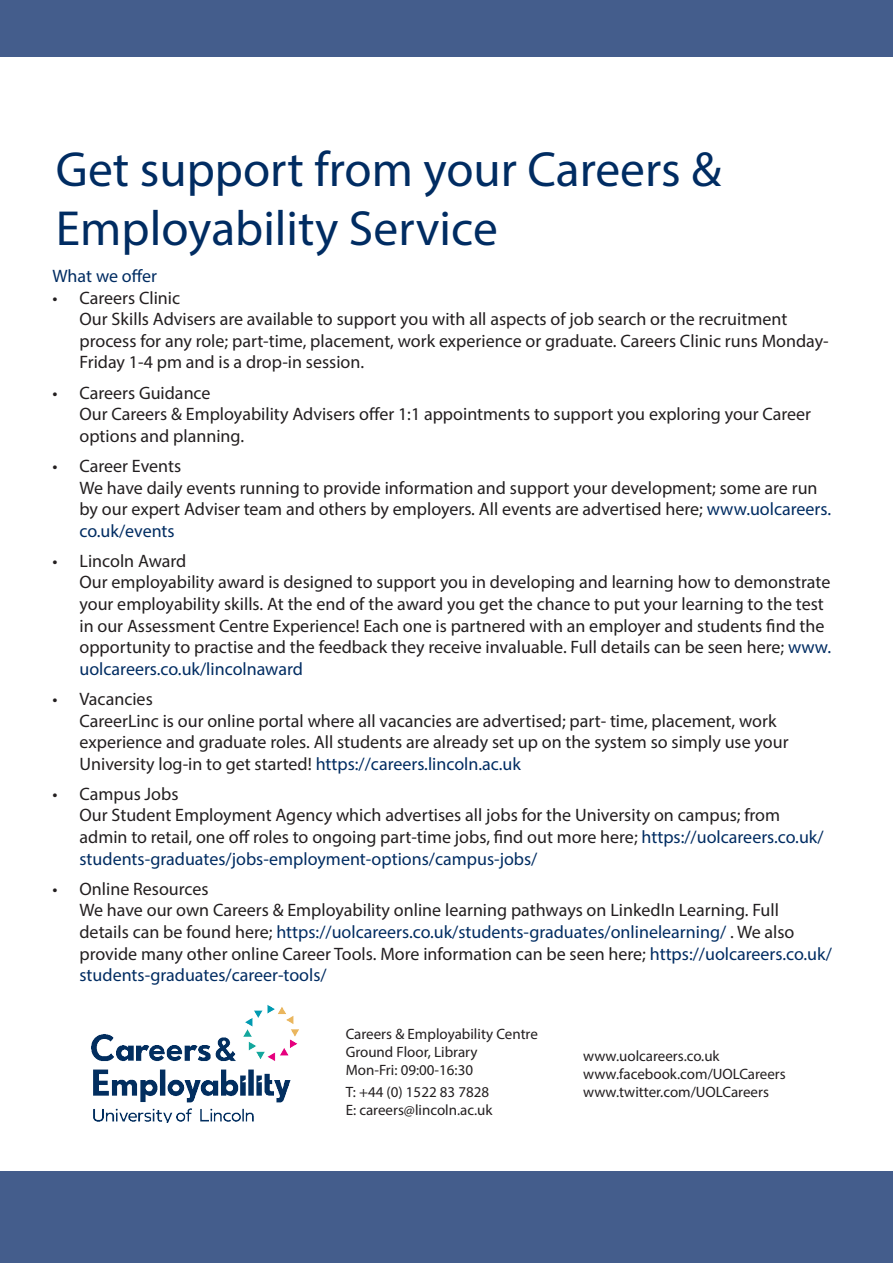
<style>
.page{position:relative;width:893px;height:1263px;background:#fff}
.page>*{position:absolute;margin:0;border:0;box-sizing:border-box;transform-origin:0 0}
.Header_One{font:49.5px/59.4px "Myriad Pro";color:#002c62}
.t1{font:18px/21.6px "Myriad Pro";color:#231f20}
.Header_Three{font:18px "Myriad Pro";color:#002c62}
.Contact_Details{font:15px "Myriad Pro";color:#231f20}
.s1{color:#002c62}
</style>
<div class="page">
<img style="left:91px;top:1005px;width:208px;height:117px">
<div style="left:0;top:0;width:893px;height:56px;background:#445d8c"></div>
<div style="left:0;top:1171px;width:893px;height:92px;background:#445d8c"></div>
<p class="Header_One" style="left:56px;top:138px;width:667px">Get support from your Careers &amp;<br>Employability Service</p>
<p class="Header_Three" style="left:53px;top:265px;width:106px">What we offer</p>
<p class="t1" style="left:80px;top:287px;width:751px;text-indent:-27px">• Careers Clinic<br>Our Skills Advisers are available to support you with all aspects of job search or the recruitment process for any role; part-time, placement, work experience or graduate. Careers Clinic runs Monday-Friday 1-4 pm and is a drop-in session.</p>
<p class="t1" style="left:80px;top:381px;width:733px;text-indent:-27px">• Careers Guidance<br>Our Careers &amp; Employability Advisers offer 1:1 appointments to support you exploring your Career options and planning.</p>
<p class="t1" style="left:80px;top:455px;width:753px;text-indent:-27px">• Career Events<br>We have daily events running to provide information and support your development; some are run by our expert Adviser team and others by employers. All events are advertised here; <span class="s1">www.uolcareers. co.uk/events</span></p>
<p class="t1" style="left:80px;top:550px;width:753px;text-indent:-27px">• Lincoln Award<br>Our employability award is designed to support you in developing and learning how to demonstrate your employability skills. At the end of the award you get the chance to put your learning to the test in our Assessment Centre Experience! Each one is partnered with an employer and students find the opportunity to practise and the feedback they receive invaluable. Full details can be seen here; <span class="s1">www. uolcareers.co.uk/lincolnaward</span></p>
<p class="t1" style="left:80px;top:688px;width:711px;text-indent:-27px">• Vacancies<br>CareerLinc is our online portal where all vacancies are advertised; part- time, placement, work experience and graduate roles. All students are already set up on the system so simply use your University log-in to get started! <span class="s1">https://careers.lincoln.ac.uk</span></p>
<p class="t1" style="left:80px;top:783px;width:746px;text-indent:-27px">• Campus Jobs<br>Our Student Employment Agency which advertises all jobs for the University on campus; from admin to retail, one off roles to ongoing part-time jobs, find out more here; <span class="s1">https://uolcareers.co.uk/ students-graduates/jobs-employment-options/campus-jobs/</span></p>
<p class="t1" style="left:80px;top:878px;width:754px;text-indent:-27px">• Online Resources<br>We have our own Careers &amp; Employability online learning pathways on LinkedIn Learning. Full details can be found here; <span class="s1">https://uolcareers.co.uk/students-graduates/onlinelearning/</span> . We also provide many other online Career Tools. More information can be seen here; <span class="s1">https://uolcareers.co.uk/ students-graduates/career-tools/</span></p>
<p class="Contact_Details" style="left:346px;top:1024px;width:194px">Careers &amp; Employability Centre</p>
<p class="Contact_Details" style="left:346px;top:1042px;width:133px">Ground Floor, Library</p>
<p class="Contact_Details" style="left:346px;top:1060px;width:129px">Mon-Fri: 09:00-16:30</p>
<p class="Contact_Details" style="left:346px;top:1083px;width:145px">T: +44 (0) 1522 83 7828</p>
<p class="Contact_Details" style="left:346px;top:1101px;width:148px">E: careers@lincoln.ac.uk</p>
<p class="Contact_Details" style="left:583px;top:1047px;width:138px">www.uolcareers.co.uk</p>
<p class="Contact_Details" style="left:583px;top:1065px;width:204px">www.facebook.com/UOLCareers</p>
<p class="Contact_Details" style="left:583px;top:1083px;width:187px">www.twitter.com/UOLCareers</p>
</div>
